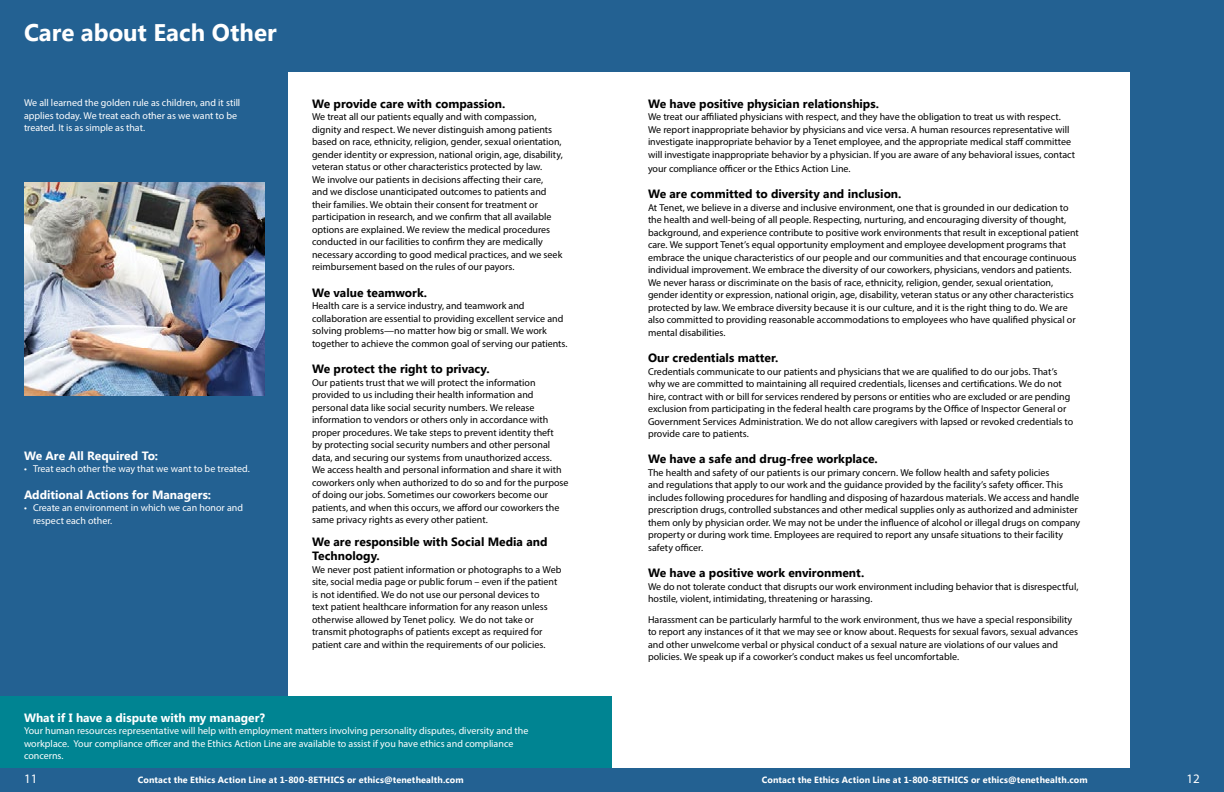
<style>
.page{position:relative;width:1224px;height:792px;background:#fff}
.page>*{position:absolute;margin:0;border:0;box-sizing:border-box;transform-origin:0 0}
.t1{font:700 24px "Segoe UI";color:#fff}
.t2{font:13px "Myriad Pro";color:#fff}
.t3{font:700 12px/14px "Segoe UI";color:#000}
.t4{font:700 12px "Segoe UI";color:#fff}
.t5{font:10px/12.5px "Myriad Pro";color:#000}
.t6{font:10px/12.5px "Myriad Pro";color:#fff}
.t7{font:700 9px "Segoe UI";letter-spacing:.015em;color:#fff}
</style>
<div class="page">
<div style="left:1130px;top:0;width:94px;height:792px;background:#236192"></div>
<div style="left:0;top:0;width:288px;height:792px;background:#236192"></div>
<div style="left:0;top:697px;width:612px;height:95px;background:#008492"></div>
<div style="left:0;top:0;width:1224px;height:72px;background:#236192"></div>
<img style="left:24px;top:182px;width:240px;height:214px">
<div style="left:0;top:768px;width:1224px;height:24px;background:#236192"></div>
<h1 class="t1" style="left:24px;top:16px;width:254px">Care about Each Other</h1>
<p class="t6" style="left:24px;top:96px;width:218px">We all learned the golden rule as children, and it still applies today. We treat each other as we want to be treated. It is as simple as that.</p>
<p class="t4" style="left:24px;top:447px;width:136px">We Are All Required To:</p>
<p class="t6" style="left:24px;top:462px;width:227px">• Treat each other the way that we want to be treated.</p>
<p class="t4" style="left:24px;top:486px;width:189px">Additional Actions for Managers:</p>
<p class="t6" style="left:33px;top:501px;width:212px;text-indent:-9px">• Create an environment in which we can honor and respect each other.</p>
<p class="t3" style="left:312px;top:96px;width:195px">We provide care with compassion.</p>
<p class="t5" style="left:312px;top:110px;width:252px">We treat all our patients equally and with compassion, dignity and respect. We never distinguish among patients based on race, ethnicity, religion, gender, sexual orientation, gender identity or expression, national origin, age, disability, veteran status or other characteristics protected by law.<br>We involve our patients in decisions affecting their care,<br>and we disclose unanticipated outcomes to patients and their families. We obtain their consent for treatment or participation in research, and we confirm that all available options are explained. We review the medical procedures conducted in our facilities to confirm they are medically necessary according to good medical practices, and we seek reimbursement based on the rules of our payors.</p>
<p class="t3" style="left:312px;top:285px;width:117px">We value teamwork.</p>
<p class="t5" style="left:312px;top:299px;width:257px">Health care is a service industry, and teamwork and collaboration are essential to providing excellent service and solving problems—no matter how big or small. We work together to achieve the common goal of serving our patients.</p>
<p class="t3" style="left:312px;top:361px;width:179px">We protect the right to privacy.</p>
<p class="t5" style="left:312px;top:376px;width:258px">Our patients trust that we will protect the information provided to us including their health information and personal data like social security numbers. We release information to vendors or others only in accordance with proper procedures. We take steps to prevent identity theft<br>by protecting social security numbers and other personal data, and securing our systems from unauthorized access.<br>We access health and personal information and share it with coworkers only when authorized to do so and for the purpose of doing our jobs. Sometimes our coworkers become our patients, and when this occurs, we afford our coworkers the same privacy rights as every other patient.</p>
<p class="t3" style="left:312px;top:535px;width:237px">We are responsible with Social Media and<br>Technology.</p>
<p class="t5" style="left:312px;top:563px;width:251px">We never post patient information or photographs to a Web site, social media page or public forum – even if the patient is not identified. We do not use our personal devices to<br>text patient healthcare information for any reason unless otherwise allowed by Tenet policy. We do not take or transmit photographs of patients except as required for patient care and within the requirements of our policies.</p>
<p class="t4" style="left:24px;top:709px;width:243px">What if I have a dispute with my manager?</p>
<p class="t6" style="left:24px;top:724px;width:506px">Your human resources representative will help with employment matters involving personality disputes, diversity and the workplace. Your compliance officer and the Ethics Action Line are available to assist if you have ethics and compliance concerns.</p>
<p class="t3" style="left:648px;top:96px;width:233px">We have positive physician relationships.</p>
<p class="t5" style="left:648px;top:110px;width:429px">We treat our affiliated physicians with respect, and they have the obligation to treat us with respect.<br>We report inappropriate behavior by physicians and vice versa. A human resources representative will investigate inappropriate behavior by a Tenet employee, and the appropriate medical staff committee will investigate inappropriate behavior by a physician. If you are aware of any behavioral issues, contact</p>
<p class="t5" style="left:648px;top:162px;width:204px">your compliance officer or the Ethics Action Line.</p>
<p class="t3" style="left:648px;top:186px;width:255px">We are committed to diversity and inclusion.</p>
<p class="t5" style="left:648px;top:201px;width:432px">At Tenet, we believe in a diverse and inclusive environment, one that is grounded in our dedication to the health and well-being of all people. Respecting, nurturing, and encouraging diversity of thought, background, and experience contribute to positive work environments that result in exceptional patient care. We support Tenet’s equal opportunity employment and employee development programs that embrace the unique characteristics of our people and our communities and that encourage continuous individual improvement. We embrace the diversity of our coworkers, physicians, vendors and patients.<br>We never harass or discriminate on the basis of race, ethnicity, religion, gender, sexual orientation, gender identity or expression, national origin, age, disability, veteran status or any other characteristics protected by law. We embrace diversity because it is our culture, and it is the right thing to do. We are also committed to providing reasonable accommodations to employees who have qualified physical or mental disabilities.</p>
<p class="t3" style="left:648px;top:350px;width:132px">Our credentials matter.</p>
<p class="t5" style="left:648px;top:365px;width:427px">Credentials communicate to our patients and physicians that we are qualified to do our jobs. That’s why we are committed to maintaining all required credentials, licenses and certifications. We do not hire, contract with or bill for services rendered by persons or entities who are excluded or are pending exclusion from participating in the federal health care programs by the Office of Inspector General or Government Services Administration. We do not allow caregivers with lapsed or revoked credentials to provide care to patients.</p>
<p class="t3" style="left:648px;top:452px;width:231px">We have a safe and drug-free workplace.</p>
<p class="t5" style="left:648px;top:466px;width:434px">The health and safety of our patients is our primary concern. We follow health and safety policies<br>and regulations that apply to our work and the guidance provided by the facility’s safety officer. This includes following procedures for handling and disposing of hazardous materials. We access and handle prescription drugs, controlled substances and other medical supplies only as authorized and administer them only by physician order. We may not be under the influence of alcohol or illegal drugs on company property or during work time. Employees are required to report any unsafe situations to their facility safety officer.</p>
<p class="t3" style="left:648px;top:565px;width:218px">We have a positive work environment.</p>
<p class="t5" style="left:648px;top:580px;width:432px">We do not tolerate conduct that disrupts our work environment including behavior that is disrespectful, hostile, violent, intimidating, threatening or harassing.</p>
<p class="t5" style="left:648px;top:613px;width:432px">Harassment can be particularly harmful to the work environment, thus we have a special responsibility to report any instances of it that we may see or know about. Requests for sexual favors, sexual advances and other unwelcome verbal or physical conduct of a sexual nature are violations of our values and policies. We speak up if a coworker’s conduct makes us feel uncomfortable.</p>
<h2 class="t2" style="left:24px;top:771px;width:15px">11</h2>
<p class="t7" style="left:138px;top:773px;width:328px">Contact the Ethics Action Line at 1-800-8ETHICS or ethics@tenethealth.com</p>
<p class="t7" style="left:762px;top:773px;width:328px">Contact the Ethics Action Line at 1-800-8ETHICS or ethics@tenethealth.com</p>
<h2 class="t2" style="left:1187px;top:771px;width:15px">12</h2>
</div>
